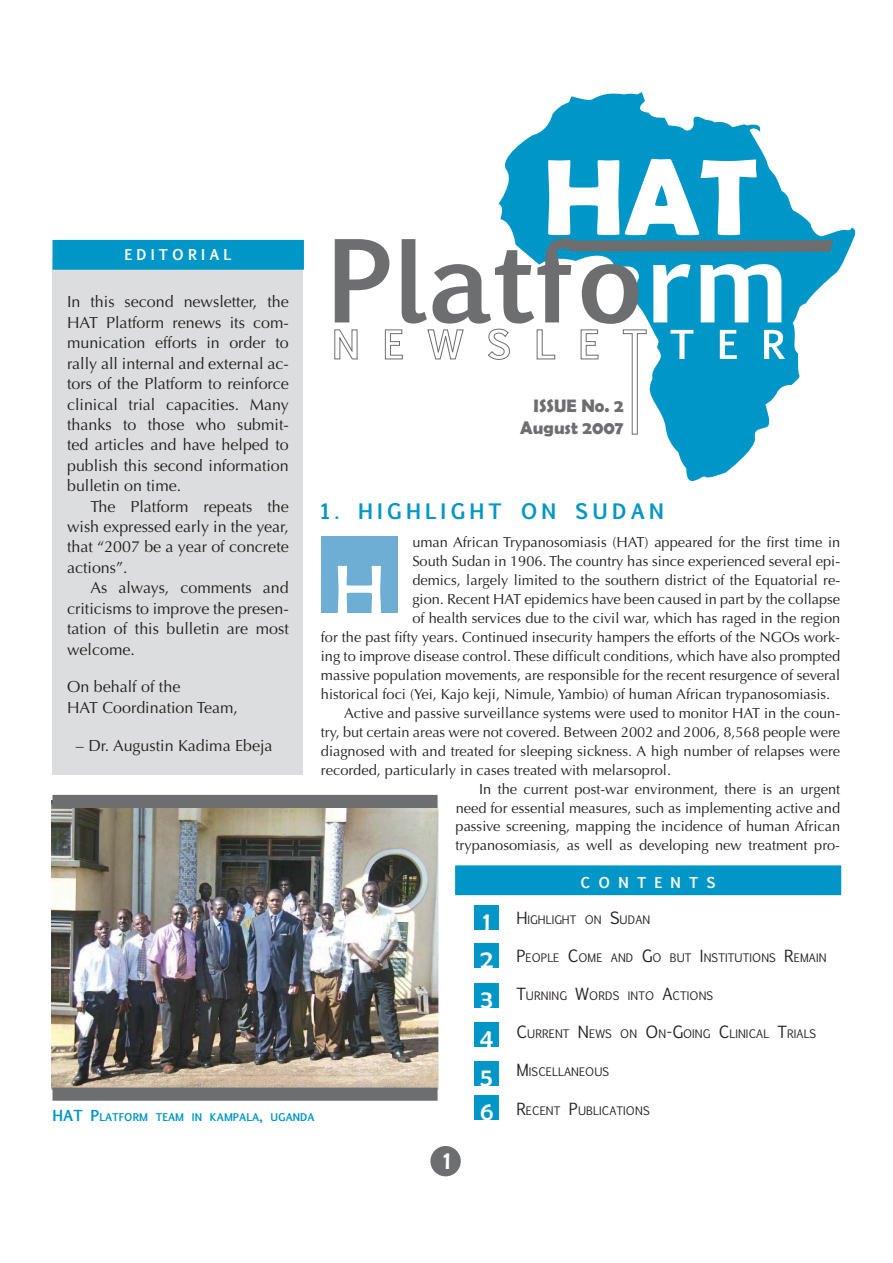
<style>
.page{position:relative;width:893px;height:1263px;background:#fff}
.page>*{position:absolute;margin:0;border:0;box-sizing:border-box;transform-origin:0 0}
.t1{font:700 108.9px "Berlin Sans FB Demi";color:#fff}
.t2{font:70.05px "Berlin Sans FB";color:#fff}
.t3{font:26.25px/39px "Berlin Sans FB";color:#fff;text-align:justify}
.t4{font:700 20.4px "Euphemia UCAS";letter-spacing:.2em;color:#0096c8}
.t5{font:700 18.3px/21.9px "Berlin Sans FB Demi";color:#6d6e70;text-align:right}
.t6{font:16.05px/20.4px "Optima";color:#231f20;text-align:justify}
.t7{font:14.55px "Optima";color:#231f20}
.t8{font:700 14.25px "Euphemia UCAS";letter-spacing:.285em;color:#fff}
.t9{font:700 14.25px "Euphemia UCAS";letter-spacing:.57em;color:#fff}
.t10{font:11.25px "Euphemia UCAS";letter-spacing:.01em;color:#231f20}
.t11{font:700 10.2px "Euphemia UCAS";color:#0096c8}
.s1{font-size:14.55px}
.s2{font-size:16.05px}
</style>
<div class="page">
<div style="left:53px;top:259px;width:250px;height:516px;background:#dcddde"></div>
<svg style="left:498px;top:92px;width:357px;height:389px"></svg>
<svg style="left:334px;top:238px;width:499px;height:197px"></svg>
<img style="left:51px;top:800px;width:387px;height:290px">
<div style="left:53px;top:795px;width:385px;height:13px;background:#6d6e70"></div>
<div style="left:474px;top:906px;width:25px;height:24px;background:#0096c8"></div>
<div style="left:474px;top:943px;width:25px;height:25px;background:#0096c8"></div>
<div style="left:474px;top:984px;width:25px;height:24px;background:#0096c8"></div>
<div style="left:474px;top:1022px;width:25px;height:25px;background:#0096c8"></div>
<div style="left:474px;top:1062px;width:25px;height:24px;background:#0096c8"></div>
<div style="left:474px;top:1095px;width:25px;height:25px;background:#0096c8"></div>
<div style="left:430px;top:1146px;width:31px;height:30px;background:#6d6e70;border-radius:50%"></div>
<div style="left:53px;top:1088px;width:385px;height:13px;background:#6d6e70"></div>
<div style="left:321px;top:536px;width:76px;height:77px;background:#6eaed5"></div>
<div style="left:456px;top:867px;width:384px;height:27px;background:#0096c8"></div>
<div style="left:455px;top:865px;width:386px;height:30px;border:3px solid #0096c8"></div>
<div style="left:54px;top:241px;width:248px;height:27px;background:#0096c8"></div>
<div style="left:53px;top:240px;width:251px;height:30px;border:3px solid #0096c8"></div>
<p class="t8" style="left:124px;top:247px;width:109px">EDITORIAL</p>
<p class="t6" style="left:67px;top:293px;width:223px">In this second newsletter, the HAT Platform renews its com&shy;munication efforts in order to rally all internal and external ac&shy;tors of the Platform to reinforce clinical trial capacities. Many thanks to those who submit&shy;ted articles and have helped to publish this second information bulletin on time.</p>
<p class="t6" style="left:67px;top:498px;width:223px;text-indent:23px">The Platform repeats the wish expressed early in the year, that “2007 be a year of concrete actions”.</p>
<p class="t6" style="left:67px;top:579px;width:223px;text-indent:23px">As always, comments and criticisms to improve the presen&shy;tation of this bulletin are most welcome.</p>
<p class="t6" style="left:67px;top:678px;width:172px">On behalf of the<br>HAT Coordination Team,</p>
<p class="t6" style="left:76px;top:737px;width:198px">– Dr. Augustin Kadima Ebeja</p>
<h1 class="t1" style="left:543px;top:133px;width:216px">HAT</h1>
<p class="t5" style="left:520px;top:395px;width:105px">ISSUE No. 2<br>August 2007</p>
<h3 class="t4" style="left:321px;top:500px;width:344px">1. HIGHLIGHT ON SUDAN</h3>
<p class="t7" style="left:412px;top:536px;width:429px">uman African Trypanosomiasis (HAT) appeared for the first time in</p>
<p class="t7" style="left:412px;top:555px;width:429px">South Sudan in 1906. The country has since experienced several epi-</p>
<p class="t7" style="left:412px;top:574px;width:429px">demics, largely limited to the southern district of the Equatorial re-</p>
<p class="t7" style="left:412px;top:593px;width:429px">gion. Recent HAT epidemics have been caused in part by the collapse</p>
<p class="t7" style="left:412px;top:612px;width:429px">of health services due to the civil war, which has raged in the region</p>
<p class="t7" style="left:321px;top:631px;width:521px">for the past fifty years. Continued insecurity hampers the efforts of the NGOs work-</p>
<p class="t7" style="left:321px;top:650px;width:521px">ing to improve disease control. These difficult conditions, which have also prompted</p>
<p class="t7" style="left:321px;top:669px;width:521px">massive population movements, are responsible for the recent resurgence of several</p>
<p class="t7" style="left:321px;top:688px;width:511px">historical foci (Yei, Kajo keji, Nimule, Yambio) of human African trypanosomiasis.</p>
<p class="t7" style="left:344px;top:707px;width:497px">Active and passive surveillance systems were used to monitor HAT in the coun-</p>
<p class="t7" style="left:321px;top:726px;width:521px">try, but certain areas were not covered. Between 2002 and 2006, 8,568 people were</p>
<p class="t7" style="left:321px;top:745px;width:521px">diagnosed with and treated for sleeping sickness. A high number of relapses were</p>
<p class="t7" style="left:321px;top:764px;width:352px">recorded, particularly in cases treated with melarsoprol.</p>
<p class="t7" style="left:479px;top:783px;width:362px">In the current post-war environment, there is an urgent</p>
<p class="t7" style="left:456px;top:802px;width:386px">need for essential measures, such as implementing active and</p>
<p class="t7" style="left:455px;top:821px;width:386px">passive screening, mapping the incidence of human African</p>
<p class="t7" style="left:455px;top:840px;width:386px">trypanosomiasis, as well as developing new treatment pro-</p>
<h2 class="t2" style="left:334px;top:549px;width:52px">H</h2>
<p class="t9" style="left:580px;top:874px;width:137px">CONTENTS</p>
<p class="t11" style="left:53px;top:1112px;width:264px"><span class="s1">HAT P</span>LATFORM TEAM IN KAMPALA<span class="s1">,</span> UGANDA</p>
<h3 class="t3" style="left:443px;top:1140px;width:9px">1</h3>
<h3 class="t3" style="left:480px;top:901px;width:15px">1<br>2<br>3<br>4<br>5</h3>
<h3 class="t3" style="left:480px;top:1091px;width:15px">6</h3>
<p class="t10" style="left:516px;top:913px;width:135px"><span class="s2">H</span>IGHLIGHT ON <span class="s2">S</span>UDAN</p>
<p class="t10" style="left:516px;top:951px;width:312px"><span class="s2">P</span>EOPLE <span class="s2">C</span>OME AND <span class="s2">G</span>O BUT <span class="s2">I</span>NSTITUTIONS <span class="s2">R</span>EMAIN</p>
<p class="t10" style="left:516px;top:990px;width:198px"><span class="s2">T</span>URNING <span class="s2">W</span>ORDS INTO <span class="s2">A</span>CTIONS</p>
<p class="t10" style="left:516px;top:1028px;width:301px"><span class="s2">C</span>URRENT <span class="s2">N</span>EWS ON <span class="s2">O</span>N<span class="s2">-G</span>OING <span class="s2">C</span>LINICAL <span class="s2">T</span>RIALS</p>
<p class="t10" style="left:516px;top:1066px;width:94px"><span class="s2">M</span>ISCELLANEOUS</p>
<p class="t10" style="left:516px;top:1104px;width:135px"><span class="s2">R</span>ECENT <span class="s2">P</span>UBLICATIONS</p>
</div>
